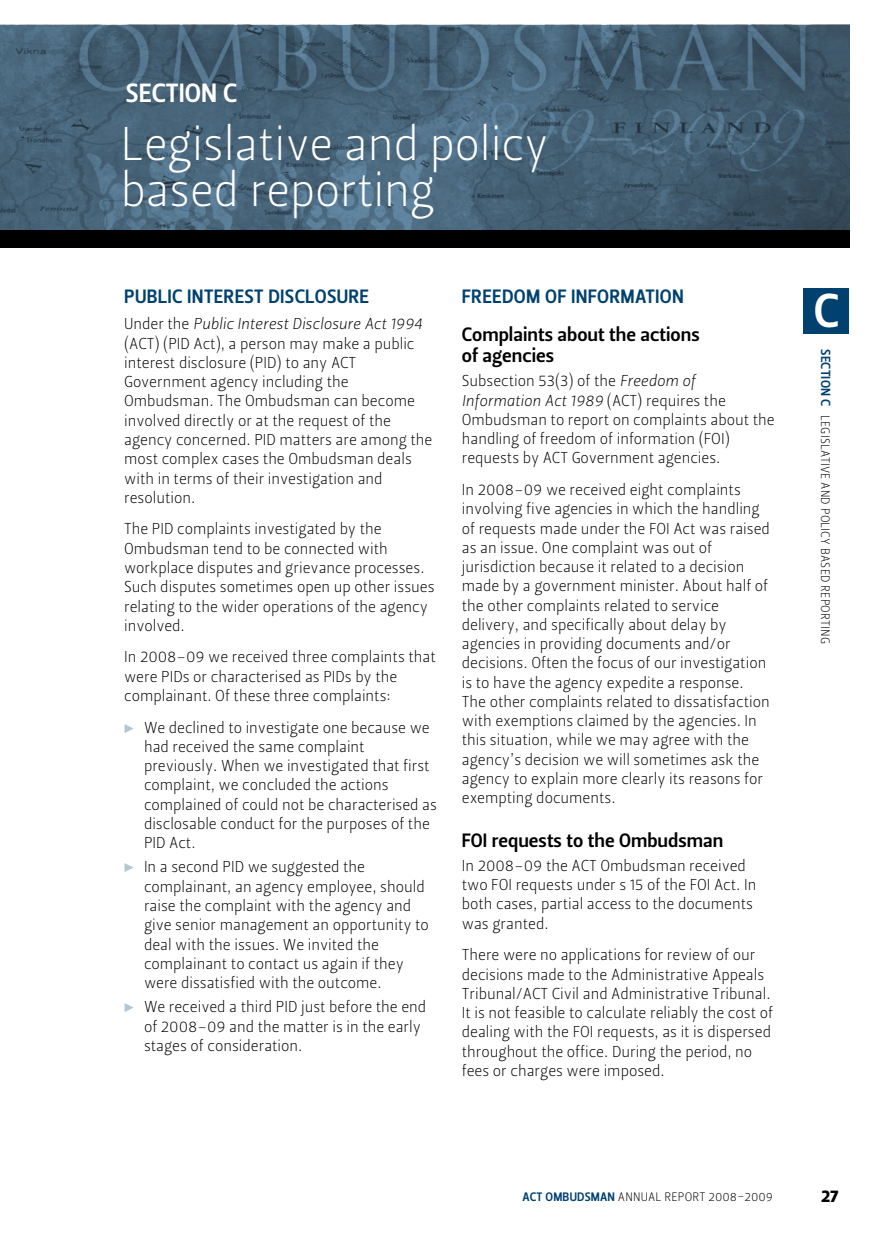
<style>
.page{position:relative;width:874px;height:1241px;background:#fff}
.page>*{position:absolute;margin:0;border:0;box-sizing:border-box;transform-origin:0 0}
.t1{font:47.25px/45.5px "Leitura Sans Grot 1";color:#fff}
.t2{font:47.25px "Leitura Sans Grot 3";color:#fff}
.t3{font:26.25px "Leitura Sans Grot 3";color:#fff}
.t4{font:19.25px/21px "Leitura Sans Grot 3";color:#000}
.t5{font:19.25px "Leitura Sans Grot 3";letter-spacing:.015em;color:#004170}
.t6{font:17.5px "Leitura Sans Grot 4";color:#000}
.t7{font:15.75px/19.2px "Leitura Sans Grot 1";color:#000}
.t8{font:15.75px "Leitura Sans Italic 1";color:#000}
.t9{font:12.25px "Leitura Sans Grot 1";letter-spacing:.015em;color:#000}
.s1{font-family:"Leitura Sans Grot 1"}
.s2{font-family:"Mathematical Pi Six";font-size:12.25px;color:#b3c6d4}
.s3{font-family:"Leitura Sans Italic 1"}
.s4{font-family:"Leitura Sans Grot 3";font-size:13.12px;color:#004170}
.s5{font-family:"Leitura Sans Grot 3";color:#004170}
</style>
<div class="page">
<div style="left:803px;top:288px;width:45px;height:45px;background:#004170"></div>
<div style="left:0;top:60px;width:849px;height:188px;background:#000"></div>
<img style="left:0;top:25px;width:849px;height:205px">
<h2 class="t3" style="left:126px;top:78px;width:113px">SECTION C</h2>
<h1 class="t1" style="left:121px;top:122px;width:429px">Legislative and policy based reporting</h1>
<p class="t5" style="left:124px;top:285px;width:21px">Public</p>
<p class="t5" style="left:187px;top:285px;width:11px">interest</p>
<p class="t5" style="left:268px;top:285px;width:10px">discl</p>
<p class="t5" style="left:314px;top:285px;width:24px">osure</p>
<p class="t8" style="left:124px;top:315px;width:300px"><span class="s1">U nder the</span> Public Interest Disclosure Act 1994</p>
<p class="t7" style="left:124px;top:334px;width:310px">(ACT) (PID Act), a person may make a public interest disclosure (PID) to any ACT Government agency including the Ombudsman. The Ombudsman can become involved directly or at the request of the agency concerned. PID matters are among the most complex cases the Ombudsman deals with in terms of their investigation and resolution.</p>
<p class="t7" style="left:124px;top:519px;width:312px">The PID complaints investigated by the Ombudsman tend to be connected with workplace disputes and grievance processes.<br>Such disputes sometimes open up other issues relating to the wider operations of the agency involved.</p>
<p class="t7" style="left:124px;top:647px;width:313px">In 2008–09 we received three complaints that were PIDs or characterised as PIDs by the complainant. Of these three complaints:</p>
<p class="t7" style="left:144px;top:717px;width:294px;text-indent:-20px"><span class="s2">C</span> We declined to investigate one because we had received the same complaint previously. When we investigated that first complaint, we concluded the actions complained of could not be characterised as disclosable conduct for the purposes of the PID Act.</p>
<p class="t7" style="left:144px;top:857px;width:286px;text-indent:-20px"><span class="s2">C</span> In a second PID we suggested the complainant, an agency employee, should raise the complaint with the agency and give senior management an opportunity to deal with the issues. We invited the complainant to contact us again if they were dissatisfied with the outcome.</p>
<p class="t7" style="left:144px;top:997px;width:283px;text-indent:-20px"><span class="s2">C</span> We received a third PID just before the end of 2008–09 and the matter is in the early stages of consideration.</p>
<p class="t5" style="left:461px;top:285px;width:21px">Freed</p>
<p class="t5" style="left:513px;top:285px;width:106px">om of informati</p>
<p class="t5" style="left:659px;top:285px;width:23px">on</p>
<p class="t4" style="left:461px;top:324px;width:239px">Complaints about the actions of agencies</p>
<p class="t7" style="left:461px;top:371px;width:235px">Subsection 53(3) of the <span class="s3">Freedom of</span></p>
<p class="t8" style="left:461px;top:391px;width:265px">Information Act 1989 <span class="s1">(ACT) requires the</span></p>
<p class="t7" style="left:461px;top:410px;width:314px">Ombudsman to report on complaints about the handling of freedom of information (FOI) requests by ACT Government agencies.</p>
<p class="t7" style="left:461px;top:480px;width:309px">In 2008–09 we received eight complaints involving five agencies in which the handling of requests made under the FOI Act was raised as an issue. One complaint was out of jurisdiction because it related to a decision made by a government minister. About half of the other complaints related to service delivery, and specifically about delay by agencies in providing documents and/or decisions. Often the focus of our investigation is to have the agency expedite a response.<br>The other complaints related to dissatisfaction with exemptions claimed by the agencies. In this situation, while we may agree with the agency’s decision we will sometimes ask the agency to explain more clearly its reasons for exempting documents.</p>
<p class="t4" style="left:461px;top:829px;width:263px">FOI requests to the Ombudsman</p>
<p class="t7" style="left:461px;top:856px;width:296px">In 2008–09 the ACT Ombudsman received two FOI requests under s 15 of the FOI Act. In both cases, partial access to the documents was granted.</p>
<p class="t7" style="left:461px;top:945px;width:312px">There were no applications for review of our decisions made to the Administrative Appeals Tribunal/ACT Civil and Administrative Tribunal.<br>It is not feasible to calculate reliably the cost of dealing with the FOI requests, as it is dispersed throughout the office. During the period, no fees or charges were imposed.</p>
<h1 class="t2" style="left:813px;top:282px;width:27px">C</h1>
<p class="t9" style="left:832px;top:349px;width:296px;rotate:90deg"><span class="s4">SECTION C</span> LEGISLATIVE AN D POLICY BASED REPORTING</p>
<p class="t9" style="left:522px;top:1189px;width:252px"><span class="s5">ACT oMBUDSMAN</span> Annual report 2008–2009</p>
<p class="t6" style="left:820px;top:1185px;width:19px">27</p>
</div>
